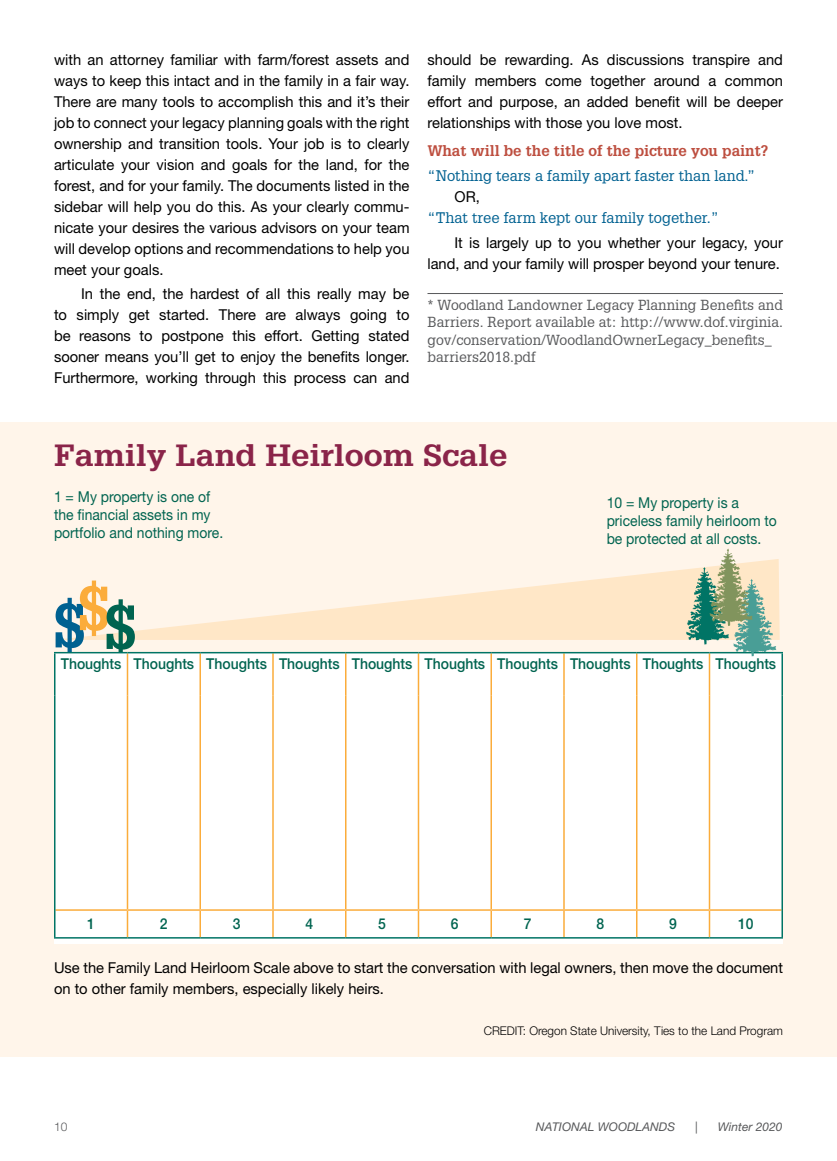
<style>
.page{position:relative;width:837px;height:1161px;background:#fff}
.page>*{position:absolute;margin:0;border:0;box-sizing:border-box;transform-origin:0 0}
.t1{font:700 60.75px "Glypha LT Std";color:#006191;scale:.93 1}
.t2{font:700 30px "Glypha LT Std";color:#8a2449;scale:1.1 1}
.t3{font:15px/21px "Helvetica Neue LT Std";color:#000;text-align:justify}
.t4{font:15px/18px "Helvetica Neue LT Std";color:#006450;scale:.93 1}
.t5{font:500 15px "Helvetica Neue LT Std";color:#006450;scale:.93 1}
.t6{font:15px "Glypha LT Std";color:#006191}
.t7{font:700 15px "Glypha LT Std";color:#bd4e3f}
.t8{font:14.25px/17.2px "Glypha LT Std";color:#58595b}
.t9{font:300 12px "Helvetica Neue LT Std";color:#000}
.t10{font:italic 12px "Helvetica Neue LT Std";color:#58595b}
.t11{font:300 12px "Helvetica Neue LT Std";color:#58595b}
.s1{color:#006450}
</style>
<div class="page">
<hr style="left:428px;top:293px;width:355px;height:1px;background:#58595b">
<div style="left:0;top:422px;width:837px;height:635px;background:#fff5ea"></div>
<svg style="left:57px;top:559px;width:723px;height:81px"></svg>
<div style="left:56px;top:653px;width:726px;height:284px;background:#fff"></div>
<hr style="left:127px;top:653px;width:1px;height:43px;background:#fbac3b">
<hr style="left:200px;top:653px;width:1px;height:43px;background:#fbac3b">
<hr style="left:272px;top:653px;width:2px;height:43px;background:#fbac3b">
<hr style="left:345px;top:653px;width:1px;height:43px;background:#fbac3b">
<hr style="left:418px;top:653px;width:1px;height:43px;background:#fbac3b">
<hr style="left:490px;top:653px;width:2px;height:43px;background:#fbac3b">
<hr style="left:563px;top:653px;width:2px;height:43px;background:#fbac3b">
<hr style="left:636px;top:653px;width:2px;height:43px;background:#fbac3b">
<hr style="left:709px;top:653px;width:1px;height:43px;background:#fbac3b">
<hr style="left:127px;top:696px;width:1px;height:213px;background:#fbac3b">
<hr style="left:200px;top:696px;width:1px;height:213px;background:#fbac3b">
<hr style="left:272px;top:696px;width:2px;height:213px;background:#fbac3b">
<hr style="left:345px;top:696px;width:1px;height:213px;background:#fbac3b">
<hr style="left:418px;top:696px;width:1px;height:213px;background:#fbac3b">
<hr style="left:490px;top:696px;width:2px;height:213px;background:#fbac3b">
<hr style="left:563px;top:696px;width:2px;height:213px;background:#fbac3b">
<hr style="left:636px;top:696px;width:2px;height:213px;background:#fbac3b">
<hr style="left:709px;top:696px;width:1px;height:213px;background:#fbac3b">
<hr style="left:56px;top:909px;width:72px;height:2px;background:#fbac3b">
<hr style="left:128px;top:909px;width:72px;height:2px;background:#fbac3b">
<svg style="left:127px;top:911px;width:1px;height:26px"></svg>
<hr style="left:200px;top:909px;width:73px;height:2px;background:#fbac3b">
<svg style="left:200px;top:911px;width:1px;height:26px"></svg>
<hr style="left:273px;top:909px;width:73px;height:2px;background:#fbac3b">
<hr style="left:272px;top:911px;width:2px;height:26px;background:#fbac3b">
<hr style="left:346px;top:909px;width:72px;height:2px;background:#fbac3b">
<svg style="left:345px;top:911px;width:1px;height:26px"></svg>
<hr style="left:418px;top:909px;width:73px;height:2px;background:#fbac3b">
<svg style="left:418px;top:911px;width:1px;height:26px"></svg>
<hr style="left:491px;top:909px;width:73px;height:2px;background:#fbac3b">
<hr style="left:490px;top:911px;width:2px;height:26px;background:#fbac3b">
<hr style="left:564px;top:909px;width:73px;height:2px;background:#fbac3b">
<hr style="left:563px;top:911px;width:2px;height:26px;background:#fbac3b">
<hr style="left:637px;top:909px;width:73px;height:2px;background:#fbac3b">
<hr style="left:636px;top:911px;width:2px;height:26px;background:#fbac3b">
<hr style="left:710px;top:909px;width:72px;height:2px;background:#fbac3b">
<svg style="left:709px;top:911px;width:1px;height:26px"></svg>
<hr style="left:54px;top:652px;width:74px;height:1px;background:#007465">
<hr style="left:54px;top:653px;width:2px;height:43px;background:#007465">
<hr style="left:128px;top:652px;width:72px;height:1px;background:#007465">
<hr style="left:200px;top:652px;width:73px;height:1px;background:#007465">
<hr style="left:273px;top:652px;width:73px;height:1px;background:#007465">
<hr style="left:346px;top:652px;width:72px;height:1px;background:#007465">
<hr style="left:418px;top:652px;width:73px;height:1px;background:#007465">
<hr style="left:491px;top:652px;width:73px;height:1px;background:#007465">
<hr style="left:564px;top:652px;width:73px;height:1px;background:#007465">
<hr style="left:637px;top:652px;width:73px;height:1px;background:#007465">
<hr style="left:710px;top:652px;width:73px;height:1px;background:#007465">
<hr style="left:782px;top:653px;width:1px;height:43px;background:#007465">
<hr style="left:54px;top:696px;width:2px;height:214px;background:#007465">
<hr style="left:782px;top:696px;width:1px;height:214px;background:#007465">
<hr style="left:54px;top:910px;width:2px;height:27px;background:#007465">
<svg style="left:782px;top:910px;width:1px;height:27px"></svg>
<hr style="left:54px;top:937px;width:74px;height:2px;background:#007465">
<hr style="left:128px;top:937px;width:72px;height:2px;background:#007465">
<hr style="left:200px;top:937px;width:73px;height:2px;background:#007465">
<hr style="left:273px;top:937px;width:73px;height:2px;background:#007465">
<hr style="left:346px;top:937px;width:72px;height:2px;background:#007465">
<hr style="left:418px;top:937px;width:73px;height:2px;background:#007465">
<hr style="left:491px;top:937px;width:73px;height:2px;background:#007465">
<hr style="left:564px;top:937px;width:73px;height:2px;background:#007465">
<hr style="left:637px;top:937px;width:73px;height:2px;background:#007465">
<hr style="left:710px;top:937px;width:73px;height:2px;background:#007465">
<svg style="left:686px;top:548px;width:91px;height:109px"></svg>
<p class="t3" style="left:54px;top:49px;width:357px">with an attorney familiar with farm/forest assets and ways to keep this intact and in the family in a fair way.<br>There are many tools to accomplish this and it’s their job to connect your legacy planning goals with the right ownership and transition tools. Your job is to clearly articulate your vision and goals for the land, for the forest, and for your family. The documents listed in the sidebar will help you do this. As your clearly commu&shy;nicate your desires the various advisors on your team will develop options and recommendations to help you meet your goals.</p>
<p class="t3" style="left:54px;top:283px;width:357px;text-indent:27px">In the end, the hardest of all this really may be to simply get started. There are always going to be reasons to postpone this effort. Getting stated sooner means you’ll get to enjoy the benefits longer.<br>Furthermore, working through this process can and</p>
<p class="t3" style="left:428px;top:49px;width:357px">should be rewarding. As discussions transpire and family members come together around a common effort and purpose, an added benefit will be deeper relationships with those you love most.</p>
<p class="t7" style="left:428px;top:142px;width:342px">What will be the title of the picture you paint?</p>
<p class="t6" style="left:428px;top:167px;width:329px">“Nothing tears a family apart faster than land.”</p>
<p class="t3" style="left:454px;top:186px;width:27px">OR,</p>
<p class="t6" style="left:427px;top:209px;width:293px">“That tree farm kept our family together.”</p>
<p class="t3" style="left:427px;top:232px;width:357px;text-align:right">It is largely up to you whether your legacy, your land, and your family will prosper beyond your tenure.</p>
<p class="t8" style="left:428px;top:296px;width:357px">* Woodland Landowner Legacy Planning Benefits and Barriers. Report available at: http://www.dof.virginia. gov/conservation/WoodlandOwnerLegacy_benefits_ barriers2018.pdf</p>
<h2 class="t2" style="left:54px;top:437px;width:414px">Family Land Heirloom Scale</h2>
<p class="t4" style="left:54px;top:488px;width:183px">1 = My property is one of the financial assets in my portfolio and nothing more.</p>
<p class="t4" style="left:607px;top:494px;width:185px">10 = My property is a priceless family heirloom to be protected at all costs.</p>
<h1 class="t1" style="left:54px;top:588px;width:90px">$<sup>$</sup><span class="s1">$</span></h1>
<p class="t5" style="left:61px;top:655px;width:771px">Thoughts Thoughts Thoughts Thoughts Thoughts Thoughts Thoughts Thoughts Thoughts Thoughts</p>
<p class="t5" style="left:87px;top:915px;width:10px">1</p>
<p class="t5" style="left:160px;top:915px;width:10px">2</p>
<p class="t5" style="left:233px;top:915px;width:10px">3</p>
<p class="t5" style="left:305px;top:915px;width:10px">4</p>
<p class="t5" style="left:378px;top:915px;width:10px">5</p>
<p class="t5" style="left:451px;top:915px;width:10px">6</p>
<p class="t5" style="left:524px;top:915px;width:10px">7</p>
<p class="t5" style="left:596px;top:915px;width:10px">8</p>
<p class="t5" style="left:669px;top:915px;width:10px">9</p>
<p class="t5" style="left:738px;top:915px;width:18px">10</p>
<p class="t3" style="left:54px;top:957px;width:731px">Use the Family Land Heirloom Scale above to start the conversation with legal owners, then move the document on to other family members, especially likely heirs.</p>
<p class="t9" style="left:484px;top:1023px;width:301px">CREDIT: Oregon State University, Ties to the Land Program</p>
<p class="t11" style="left:54px;top:1119px;width:15px">10</p>
<p class="t10" style="left:536px;top:1119px;width:141px">NATIONAL WOODLANDS</p>
<p class="t10" style="left:695px;top:1119px;width:4px">|</p>
<p class="t10" style="left:718px;top:1119px;width:66px">Winter 2020</p>
</div>
